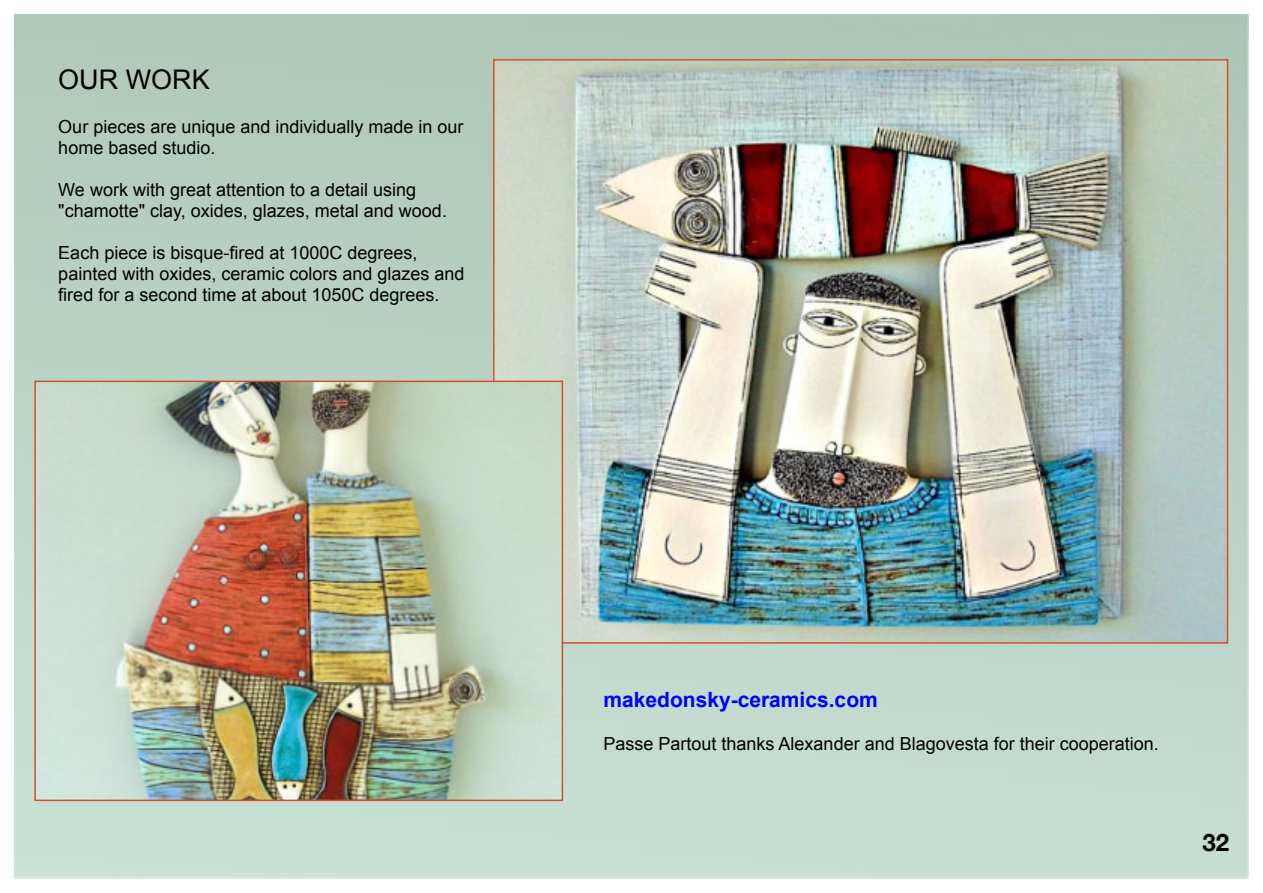
<style>
.page{position:relative;width:1263px;height:893px;background:#fff}
.page>*{position:absolute;margin:0;border:0;box-sizing:border-box;transform-origin:0 0}
.t1{font:27px "Arial";color:#000}
.t2{font:700 24px "Helvetica Neue";color:#000}
.t3{font:700 21px "Arial";color:#00f}
.t4{font:18px/21px "Arial";color:#000}
</style>
<div class="page">
<img style="left:14px;top:15px;width:1235px;height:863px">
<img style="left:496px;top:62px;width:729px;height:578px">
<img style="left:37px;top:383px;width:523px;height:415px">
<div style="left:34px;top:380px;width:529px;height:421px;border:2px solid #d25226"></div>
<h1 class="t1" style="left:58px;top:69px;width:153px">OUR WORK</h1>
<p class="t4" style="left:58px;top:117px;width:407px">Our pieces are unique and individually made in our home based studio.</p>
<p class="t4" style="left:58px;top:180px;width:390px">We work with great attention to a detail using "chamotte" clay, oxides, glazes, metal and wood.</p>
<p class="t4" style="left:58px;top:243px;width:408px">Each piece is bisque-fired at 1000C degrees, painted with oxides, ceramic colors and glazes and fired for a second time at about 1050C degrees.</p>
<p class="t3" style="left:603px;top:692px;width:276px">makedonsky-ceramics.com</p>
<p class="t4" style="left:603px;top:734px;width:557px">Passe Partout thanks Alexander and Blagovesta for their cooperation.</p>
<h2 class="t2" style="left:1203px;top:827px;width:28px">32</h2>
</div>
